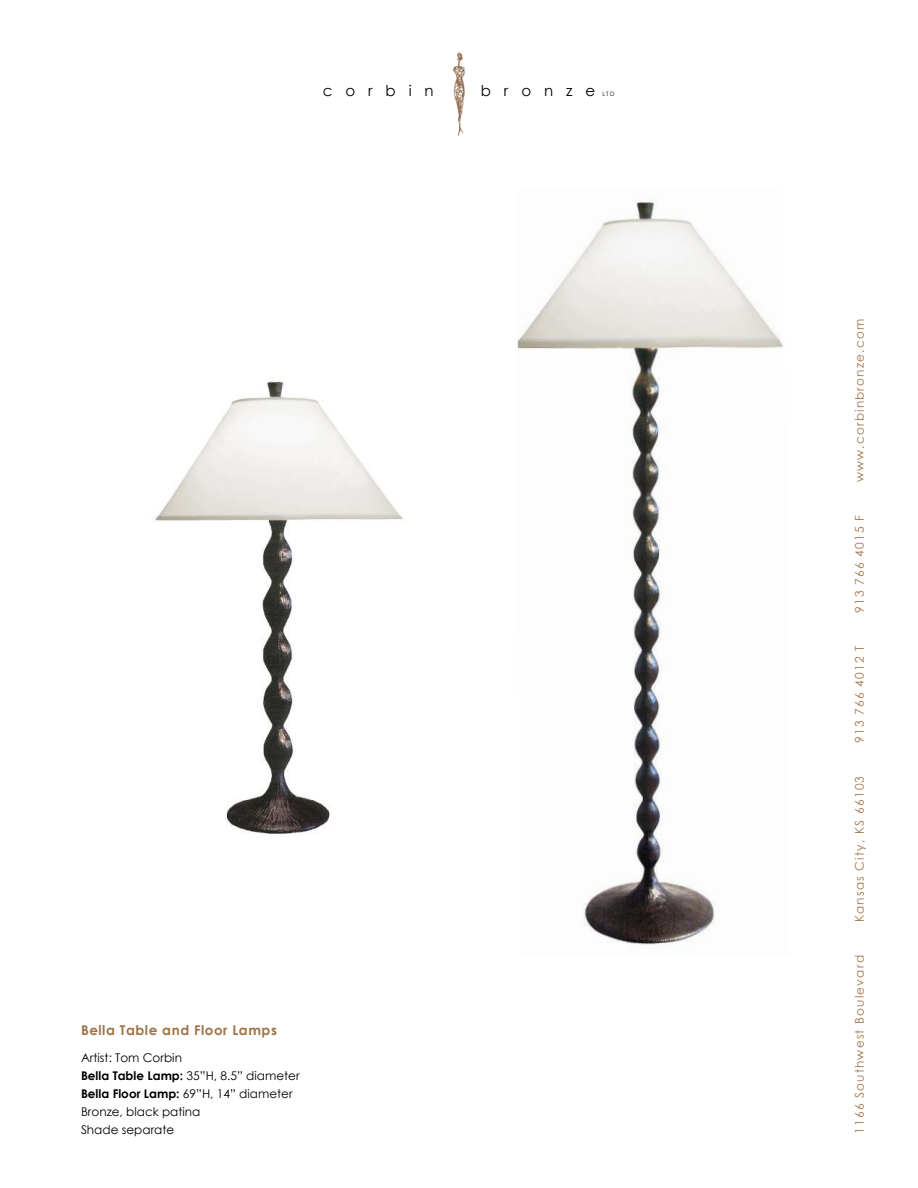
<style>
.page{position:relative;width:918px;height:1188px;background:#fff}
.page>*{position:absolute;margin:0;border:0;box-sizing:border-box;transform-origin:0 0}
.t1{font:15px "Century Gothic";letter-spacing:.86em;color:#000}
.t2{font:700 13.5px "Century Gothic";letter-spacing:.04em;color:#9f7448}
.t3{font:12px/18px "Century Gothic";color:#000}
.t4{font:12px "Century Gothic";letter-spacing:.1em;color:#9f7448}
.t5{font:6px "Century Gothic";color:#000}
.s1{font-weight:700}
</style>
<div class="page">
<img style="left:452px;top:52px;width:13px;height:84px">
<img style="left:518px;top:200px;width:265px;height:748px">
<img style="left:155px;top:378px;width:248px;height:456px">
<p class="t1" style="left:323px;top:85px;width:112px">corbin</p>
<p class="t1" style="left:481px;top:85px;width:116px">bronze</p>
<p class="t5" style="left:602px;top:92px;width:14px">LTD</p>
<p class="t2" style="left:81px;top:1025px;width:198px">Bella Table and Floor Lamps</p>
<p class="t3" style="left:81px;top:1050px;width:220px">Artist: Tom Corbin<br><span class="s1">Bella Table Lamp:</span> 35”H, 8.5” diameter<br><span class="s1">Bella Floor Lamp:</span> 69”H, 14” diameter<br>Bronze, black patina<br>Shade separate</p>
<p class="t4" style="left:855px;top:482px;width:165px;rotate:-90deg">www.corbinbronze.com</p>
<p class="t4" style="left:855px;top:613px;width:99px;rotate:-90deg">913 766 4015 F</p>
<p class="t4" style="left:855px;top:743px;width:99px;rotate:-90deg">913 766 4012 T</p>
<p class="t4" style="left:855px;top:922px;width:148px;rotate:-90deg">Kansas City, KS 66103</p>
<p class="t4" style="left:855px;top:1134px;width:180px;rotate:-90deg">1166 Southwest Boulevard</p>
</div>
